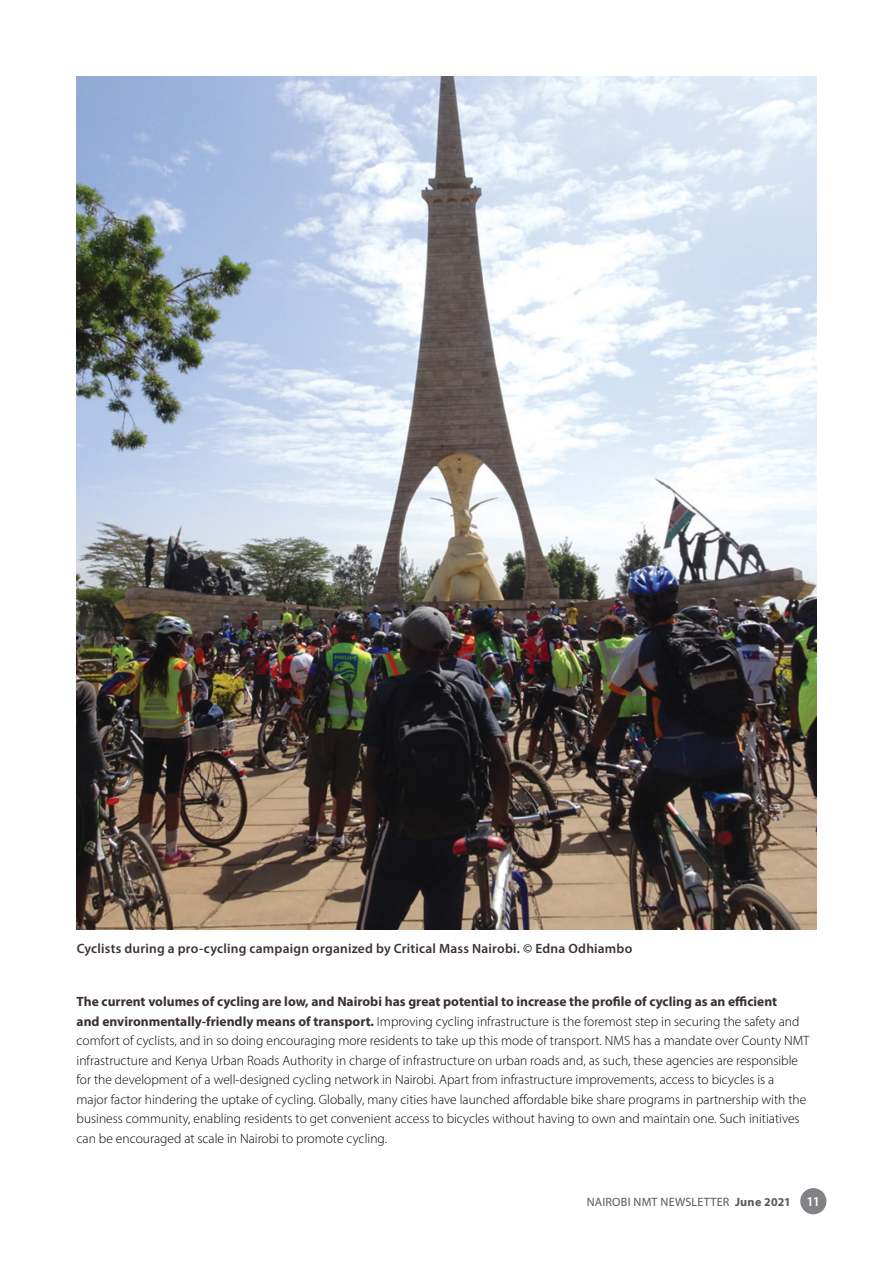
<style>
.page{position:relative;width:893px;height:1263px;background:#fff}
.page>*{position:absolute;margin:0;border:0;box-sizing:border-box;transform-origin:0 0}
.t1{font:300 13.5px/19.5px "Myriad Pro";color:#000}
.t2{font:600 13.5px "Myriad Pro";letter-spacing:.015em;color:#3a3230}
.t3{font:12.15px "Myriad Pro";letter-spacing:.02em;color:#58595b}
.s1{font-weight:700;color:#3a3230}
.s2{font-weight:700}
.s3{font-weight:700;font-size:12px}
.s4{font-weight:600;font-size:13.5px;color:#fff}
</style>
<div class="page">
<div style="left:800px;top:1188px;width:26px;height:26px;background:#808285;border-radius:50%"></div>
<img style="left:77px;top:77px;width:739px;height:852px">
<p class="t2" style="left:77px;top:939px;width:557px">Cyclists during a pro-cycling campaign organized by Critical Mass Nairobi. © Edna Odhiambo</p>
<p class="t1" style="left:77px;top:992px;width:734px"><span class="s1">The current volumes of cycling are low, and Nairobi has great potential to increase the profile of cycling as an efficient<br>and environmentally-friendly means of transport.</span> Improving cycling infrastructure is the foremost step in securing the safety and comfort of cyclists, and in so doing encouraging more residents to take up this mode of transport. NMS has a mandate over County NMT infrastructure and Kenya Urban Roads Authority in charge of infrastructure on urban roads and, as such, these agencies are responsible for the development of a well-designed cycling network in Nairobi. Apart from infrastructure improvements, access to bicycles is a<br>major factor hindering the uptake of cycling. Globally, many cities have launched affordable bike share programs in partnership with the business community, enabling residents to get convenient access to bicycles without having to own and maintain one. Such initiatives can be encouraged at scale in Nairobi to promote cycling.</p>
<p class="t3" style="left:587px;top:1194px;width:235px">NAIROBI NMT NEWSLETTER <span class="s2">June</span> <span class="s3">2021</span> <span class="s4">11</span></p>
</div>
